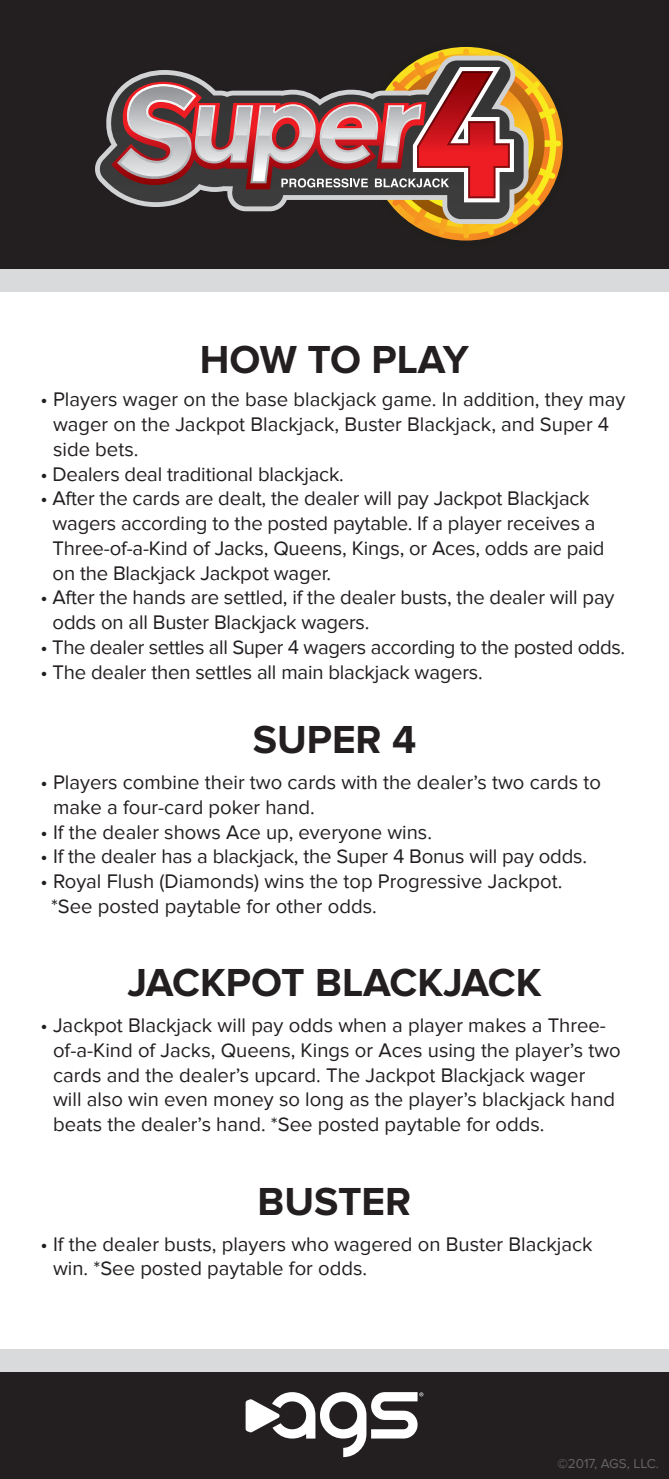
<style>
.page{position:relative;width:669px;height:1479px;background:#fff}
.page>*{position:absolute;margin:0;border:0;box-sizing:border-box;transform-origin:0 0}
.t1{font:700 40.5px "Proxima Nova";color:#231f20}
.t2{font:20.25px/24.8px "Proxima Nova";color:#231f20}
.t3{font:20.25px "Proxima Nova";letter-spacing:-.02em;color:#231f20}
.t4{font:13.5px "Proxima Nova";color:#636366}
</style>
<div class="page">
<div style="left:0;top:0;width:668px;height:269px;background:#231f20"></div>
<div style="left:0;top:1371px;width:668px;height:107px;background:#231f20"></div>
<div style="left:0;top:269px;width:668px;height:23px;background:#d9dadc"></div>
<div style="left:0;top:1348px;width:668px;height:23px;background:#d9dadc"></div>
<svg style="left:245px;top:1392px;width:178px;height:64px"></svg>
<svg style="left:447px;top:47px;width:116px;height:194px"></svg>
<svg style="left:95px;top:101px;width:16px;height:91px"></svg>
<svg style="left:111px;top:49px;width:450px;height:190px"></svg>
<h1 class="t1" style="left:200px;top:336px;width:270px">HOW TO PLAY</h1>
<p class="t2" style="left:53px;top:387px;width:573px;text-indent:-12px">• Players wager on the base blackjack game. In addition, they may wager on the Jackpot Blackjack, Buster Blackjack, and Super 4 side bets.</p>
<p class="t2" style="left:40px;top:462px;width:305px">• Dealers deal traditional blackjack.</p>
<p class="t2" style="left:53px;top:486px;width:553px;text-indent:-12px">• After the cards are dealt, the dealer will pay Jackpot Blackjack wagers according to the posted paytable. If a player receives a Three-of-a-Kind of Jacks, Queens, Kings, or Aces, odds are paid on the Blackjack Jackpot wager.</p>
<p class="t2" style="left:53px;top:585px;width:563px;text-indent:-12px">• After the hands are settled, if the dealer busts, the dealer will pay odds on all Buster Blackjack wagers.</p>
<p class="t3" style="left:40px;top:635px;width:585px">• The dealer settles all Super 4 wagers according to the posted odds.</p>
<p class="t2" style="left:40px;top:660px;width:443px">• The dealer then settles all main blackjack wagers.</p>
<h1 class="t1" style="left:252px;top:716px;width:165px">SUPER 4</h1>
<p class="t2" style="left:53px;top:770px;width:549px;text-indent:-12px">• Players combine their two cards with the dealer’s two cards to make a four-card poker hand.</p>
<p class="t2" style="left:40px;top:819px;width:393px">• If the dealer shows Ace up, everyone wins.</p>
<p class="t2" style="left:40px;top:844px;width:547px">• If the dealer has a blackjack, the Super 4 Bonus will pay odds.</p>
<p class="t2" style="left:51px;top:869px;width:512px;text-indent:-10px">• Royal Flush (Diamonds) wins the top Progressive Jackpot. *See posted paytable for other odds.</p>
<h1 class="t1" style="left:127px;top:959px;width:415px">JACKPOT BLACKJACK</h1>
<p class="t2" style="left:53px;top:1013px;width:569px;text-indent:-12px">• Jackpot Blackjack will pay odds when a player makes a Three&shy;of-a-Kind of Jacks, Queens, Kings or Aces using the player’s two cards and the dealer’s upcard. The Jackpot Blackjack wager<br>will also win even money so long as the player’s blackjack hand beats the dealer’s hand. *See posted paytable for odds.</p>
<h1 class="t1" style="left:257px;top:1177px;width:155px">BUSTER</h1>
<p class="t2" style="left:53px;top:1231px;width:541px;text-indent:-12px">• If the dealer busts, players who wagered on Buster Blackjack win. *See posted paytable for odds.</p>
<p class="t4" style="left:557px;top:1455px;width:103px">©2017, AGS, LLC.</p>
</div>
